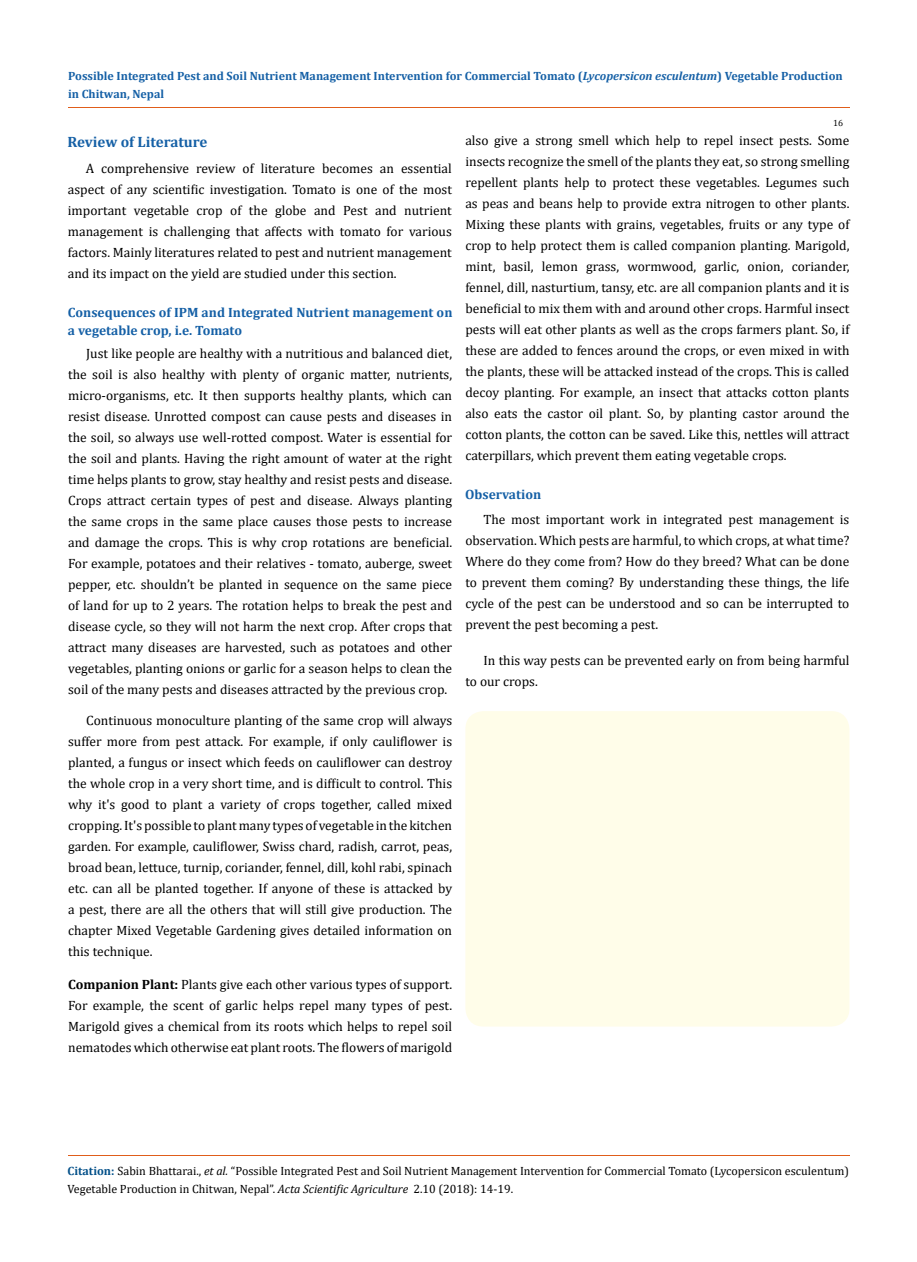
<style>
.page{position:relative;width:917px;height:1262px;background:#fff}
.page>*{position:absolute;margin:0;border:0;box-sizing:border-box;transform-origin:0 0}
.t1{font:700 15px "Cambria";color:#1560a6}
.t2{font:13.5px/21px "Cambria";color:#000;text-align:justify}
.t3{font:700 13.5px/18px "Cambria";color:#1560a6}
.t4{font:12px/18px "Cambria";color:#000}
.t5{font:700 12px/18px "Cambria";color:#1560a6}
.t6{font:9px "Cambria";color:#000}
.s1{font-style:italic}
.s2{font-weight:700}
.s3{font-weight:700;color:#035089}
</style>
<div class="page">
<div style="left:465px;top:711px;width:384px;height:315px;background:#fffde9;border-radius:18px"></div>
<hr style="left:68px;top:108px;width:781px;height:1px;background:#e05d1a">
<hr style="left:68px;top:1155px;width:781px;height:1px;background:#e05d1a">
<p class="t5" style="left:68px;top:67px;width:776px">Possible Integrated Pest and Soil Nutrient Management Intervention for Commercial Tomato (<span class="s1">Lycopersicon esculentum</span>) Vegetable Production in Chitwan, Nepal</p>
<p class="t1" style="left:68px;top:131px;width:141px">Review of Literature</p>
<p class="t2" style="left:68px;top:158px;width:385px;text-indent:18px">A comprehensive review of literature becomes an essential aspect of any scientific investigation. Tomato is one of the most important vegetable crop of the globe and Pest and nutrient management is challenging that affects with tomato for various factors. Mainly literatures related to pest and nutrient management and its impact on the yield are studied under this section.</p>
<p class="t3" style="left:68px;top:303px;width:386px">Consequences of IPM and Integrated Nutrient management on a vegetable crop, i.e. Tomato</p>
<p class="t2" style="left:68px;top:343px;width:385px;text-indent:18px">Just like people are healthy with a nutritious and balanced diet, the soil is also healthy with plenty of organic matter, nutrients, micro-organisms, etc. It then supports healthy plants, which can resist disease. Unrotted compost can cause pests and diseases in the soil, so always use well-rotted compost. Water is essential for the soil and plants. Having the right amount of water at the right time helps plants to grow, stay healthy and resist pests and disease.<br>Crops attract certain types of pest and disease. Always planting the same crops in the same place causes those pests to increase and damage the crops. This is why crop rotations are beneficial.<br>For example, potatoes and their relatives - tomato, auberge, sweet pepper, etc. shouldn’t be planted in sequence on the same piece of land for up to 2 years. The rotation helps to break the pest and disease cycle, so they will not harm the next crop. After crops that attract many diseases are harvested, such as potatoes and other vegetables, planting onions or garlic for a season helps to clean the soil of the many pests and diseases attracted by the previous crop.</p>
<p class="t2" style="left:68px;top:710px;width:385px;text-indent:18px">Continuous monoculture planting of the same crop will always suffer more from pest attack. For example, if only cauliflower is planted, a fungus or insect which feeds on cauliflower can destroy the whole crop in a very short time, and is difficult to control. This why it's good to plant a variety of crops together, called mixed cropping. It's possible to plant many types of vegetable in the kitchen garden. For example, cauliflower, Swiss chard, radish, carrot, peas, broad bean, lettuce, turnip, coriander, fennel, dill, kohl rabi, spinach etc. can all be planted together. If anyone of these is attacked by a pest, there are all the others that will still give production. The chapter Mixed Vegetable Gardening gives detailed information on this technique.</p>
<p class="t2" style="left:68px;top:974px;width:385px"><span class="s2">Companion Plant:</span> Plants give each other various types of support.<br>For example, the scent of garlic helps repel many types of pest.<br>Marigold gives a chemical from its roots which helps to repel soil nematodes which otherwise eat plant roots. The flowers of marigold</p>
<p class="t6" style="left:833px;top:118px;width:11px">16</p>
<p class="t2" style="left:465px;top:130px;width:385px">also give a strong smell which help to repel insect pests. Some insects recognize the smell of the plants they eat, so strong smelling repellent plants help to protect these vegetables. Legumes such as peas and beans help to provide extra nitrogen to other plants.<br>Mixing these plants with grains, vegetables, fruits or any type of crop to help protect them is called companion planting. Marigold, mint, basil, lemon grass, wormwood, garlic, onion, coriander, fennel, dill, nasturtium, tansy, etc. are all companion plants and it is beneficial to mix them with and around other crops. Harmful insect pests will eat other plants as well as the crops farmers plant. So, if these are added to fences around the crops, or even mixed in with the plants, these will be attacked instead of the crops. This is called decoy planting. For example, an insect that attacks cotton plants also eats the castor oil plant. So, by planting castor around the cotton plants, the cotton can be saved. Like this, nettles will attract caterpillars, which prevent them eating vegetable crops.</p>
<p class="t3" style="left:465px;top:485px;width:78px">Observation</p>
<p class="t2" style="left:465px;top:509px;width:385px;text-indent:18px">The most important work in integrated pest management is observation. Which pests are harmful, to which crops, at what time?<br>Where do they come from? How do they breed? What can be done to prevent them coming? By understanding these things, the life cycle of the pest can be understood and so can be interrupted to prevent the pest becoming a pest.</p>
<p class="t2" style="left:465px;top:649px;width:385px;text-indent:18px">In this way pests can be prevented early on from being harmful to our crops.</p>
<p class="t4" style="left:67px;top:1161px;width:783px"><span class="s3">Citation:</span> Sabin Bhattarai., <span class="s1">et al.</span> “Possible Integrated Pest and Soil Nutrient Management Intervention for Commercial Tomato (Lycopersicon esculentum)<br>Vegetable Production in Chitwan, Nepal”. <span class="s1">Acta Scientific Agriculture</span> 2.10 (2018): 14-19.</p>
</div>
